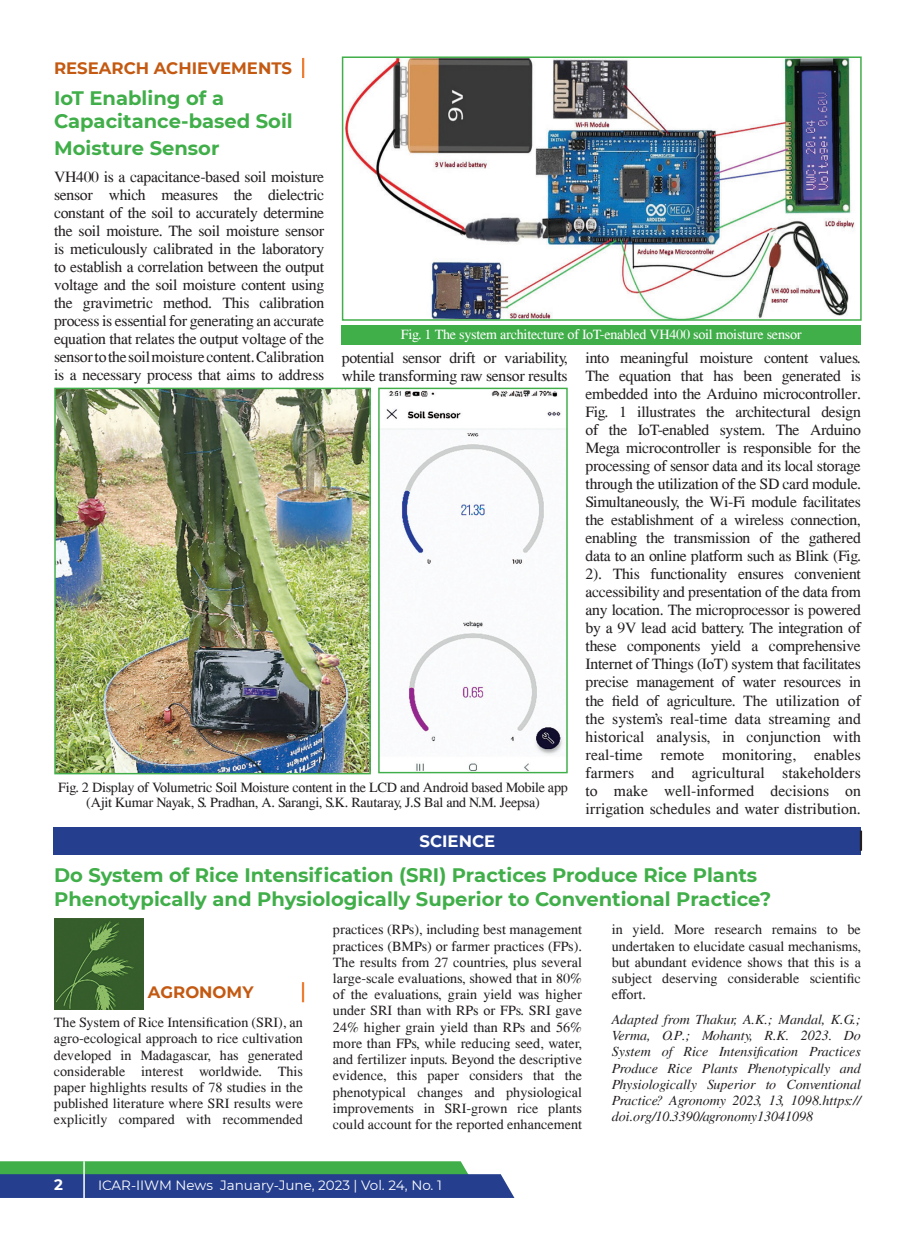
<style>
.page{position:relative;width:915px;height:1234px;background:#fff}
.page>*{position:absolute;margin:0;border:0;box-sizing:border-box;transform-origin:0 0}
.Subject_Heading{font:700 19.5px/23.4px "Montserrat";color:#40ae49}
.t1{font:700 16.5px "Montserrat";color:#c45911}
.Intro_Heading{font:700 16.5px "Montserrat";color:#fff}
.t2{font:15px/18px "Gandhari Unicode";letter-spacing:-.02em;color:#231f20;text-align:justify}
.t3{font:700 15px "Montserrat";color:#fff}
.t4{font:13.5px/16.2px "Gandhari Unicode";color:#231f20;text-align:justify}
.t5{font:italic 13.5px/16.2px "Gandhari Unicode";color:#231f20;text-align:justify}
.t6{font:13.5px "Gandhari Unicode";letter-spacing:-.02em;color:#231f20}
.t7{font:13.5px "Gandhari Unicode";letter-spacing:-.02em;color:#fff}
.t8{font:13.5px "Montserrat";color:#fff}
</style>
<div class="page">
<svg style="left:0;top:1161px;width:514px;height:36px;background:#386c7d"></svg>
<hr style="left:83px;top:1160px;width:2px;height:37px;background:#fff">
<hr style="left:302px;top:58px;width:2px;height:20px;background:#ed7d31">
<div style="left:54px;top:827px;width:806px;height:27px;background:#253f8e"></div>
<hr style="left:859px;top:830px;width:2px;height:20px;background:#231f20">
<img style="left:56px;top:389px;width:313px;height:383px">
<div style="left:54px;top:387px;width:317px;height:387px;border:1px solid #40ae49"></div>
<img style="left:380px;top:389px;width:185px;height:382px">
<div style="left:378px;top:387px;width:189px;height:386px;border:1px solid #40ae49"></div>
<img style="left:54px;top:918px;width:89px;height:90px">
<hr style="left:302px;top:981px;width:2px;height:21px;background:#ed7d31">
<img style="left:345px;top:59px;width:510px;height:259px">
<div style="left:342px;top:56px;width:519px;height:265px;border:2px solid #40ae49"></div>
<div style="left:342px;top:325px;width:518px;height:20px;background:#40ae49"></div>
<p class="t1" style="left:54px;top:56px;width:239px">RESEARCH ACHIEVEMENTS</p>
<p class="Subject_Heading" style="left:54px;top:85px;width:240px">IoT Enabling of a<br>Capacitance-based Soil</p>
<p class="Subject_Heading" style="left:54px;top:136px;width:167px">Moisture Sensor</p>
<p class="t2" style="left:54px;top:167px;width:272px">VH400 is a capacitance-based soil moisture sensor which measures the dielectric constant of the soil to accurately determine the soil moisture. The soil moisture sensor is meticulously calibrated in the laboratory to establish a correlation between the output voltage and the soil moisture content using the gravimetric method. This calibration process is essential for generating an accurate equation that relates the output voltage of the sensor to the soil moisture content. Calibration is a necessary process that aims to address</p>
<p class="t7" style="left:401px;top:326px;width:402px">Fig. 1 The system architecture of IoT-enabled VH400 soil moisture sensor</p>
<p class="t2" style="left:342px;top:349px;width:227px">potential sensor drift or variability, while transforming raw sensor results</p>
<p class="t2" style="left:585px;top:349px;width:277px">into meaningful moisture content values.<br>The equation that has been generated is embedded into the Arduino microcontroller.<br>Fig. 1 illustrates the architectural design of the IoT-enabled system. The Arduino Mega microcontroller is responsible for the processing of sensor data and its local storage through the utilization of the SD card module.<br>Simultaneously, the Wi-Fi module facilitates the establishment of a wireless connection, enabling the transmission of the gathered data to an online platform such as Blink (Fig.<br>2). This functionality ensures convenient accessibility and presentation of the data from any location. The microprocessor is powered by a 9V lead acid battery. The integration of these components yield a comprehensive Internet of Things (IoT) system that facilitates precise management of water resources in the field of agriculture. The utilization of the system’s real-time data streaming and historical analysis, in conjunction with real-time remote monitoring, enables farmers and agricultural stakeholders to make well-informed decisions on irrigation schedules and water distribution.</p>
<p class="t6" style="left:58px;top:779px;width:511px">Fig. 2 Display of Volumetric Soil Moisture content in the LCD and Android based Mobile app</p>
<p class="t6" style="left:86px;top:794px;width:455px">(Ajit Kumar Nayak, S. Pradhan, A. Sarangi, S.K. Rautaray, J.S Bal and N.M. Jeepsa)</p>
<p class="Intro_Heading" style="left:419px;top:828px;width:77px">SCIENCE</p>
<p class="Subject_Heading" style="left:54px;top:862px;width:718px">Do System of Rice Intensification (SRI) Practices Produce Rice Plants<br>Phenotypically and Physiologically Superior to Conventional Practice?</p>
<p class="t1" style="left:148px;top:980px;width:107px">AGRONOMY</p>
<p class="t4" style="left:54px;top:1014px;width:250px">The System of Rice Intensification (SRI), an agro-ecological approach to rice cultivation developed in Madagascar, has generated considerable interest worldwide. This paper highlights results of 78 studies in the published literature where SRI results were explicitly compared with recommended</p>
<p class="t4" style="left:333px;top:921px;width:250px">practices (RPs), including best management practices (BMPs) or farmer practices (FPs).<br>The results from 27 countries, plus several large-scale evaluations, showed that in 80% of the evaluations, grain yield was higher under SRI than with RPs or FPs. SRI gave 24% higher grain yield than RPs and 56% more than FPs, while reducing seed, water, and fertilizer inputs. Beyond the descriptive evidence, this paper considers that the phenotypical changes and physiological improvements in SRI-grown rice plants could account for the reported enhancement</p>
<p class="t3" style="left:54px;top:1173px;width:10px">2</p>
<p class="t8" style="left:98px;top:1175px;width:345px">ICAR-IIWM News January-June, 2023 | Vol. 24, No. 1</p>
<p class="t4" style="left:611px;top:921px;width:250px">in yield. More research remains to be undertaken to elucidate casual mechanisms, but abundant evidence shows that this is a subject deserving considerable scientific effort.</p>
<p class="t5" style="left:611px;top:1011px;width:250px">Adapted from Thakur, A.K.; Mandal, K.G.; Verma, O.P.; Mohanty, R.K. 2023. Do System of Rice Intensification Practices Produce Rice Plants Phenotypically and Physiologically Superior to Conventional Practice? Agronomy 2023, 13, 1098.https:// doi.org/10.3390/agronomy13041098</p>
</div>
